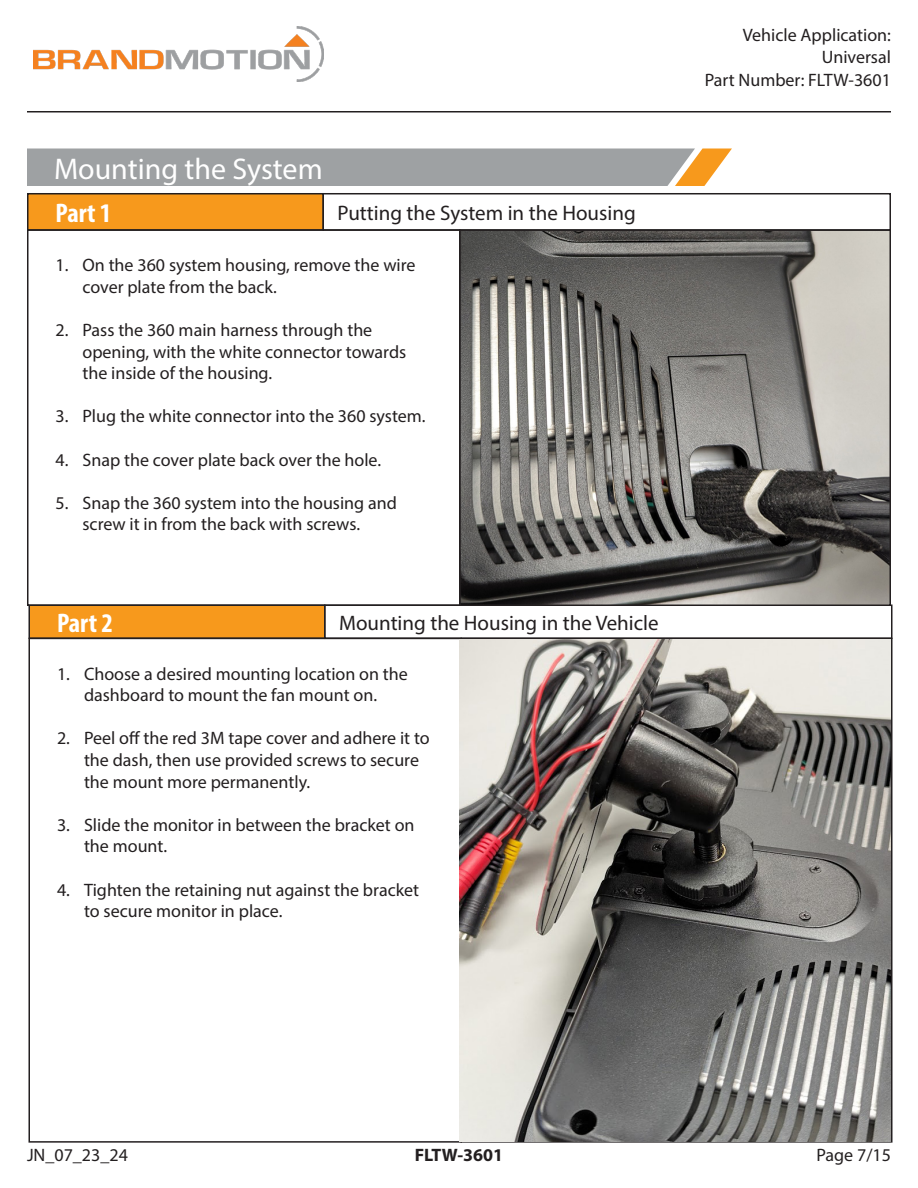
<style>
.page{position:relative;width:918px;height:1188px;background:#fff}
.page>*{position:absolute;margin:0;border:0;box-sizing:border-box;transform-origin:0 0}
.t1{font:30px "Myriad Pro";color:#fff}
.t2{font:700 condensed 27px "Myriad Pro";color:#fff}
.t3{font:21px "Myriad Pro";color:#231f20}
.t4{font:18px/21.6px "Myriad Pro";color:#231f20}
.t5{font:700 18px "Myriad Pro";color:#231f20}
</style>
<div class="page">
<img style="left:33px;top:27px;width:290px;height:54px">
<hr style="left:27px;top:111px;width:864px;height:1px;background:#231f20">
<svg style="left:27px;top:148px;width:705px;height:38px;background:#a5a4a1"></svg>
<div style="left:29px;top:605px;width:296px;height:33px;background:#f7991c"></div>
<div style="left:324px;top:604px;width:568px;height:35px;border:2px solid #231f20"></div>
<div style="left:28px;top:638px;width:434px;height:505px;border:2px solid #231f20"></div>
<img style="left:460px;top:639px;width:430px;height:502px">
<div style="left:28px;top:194px;width:295px;height:36px;background:#f7991c"></div>
<div style="left:27px;top:193px;width:297px;height:38px;border:2px solid #231f20"></div>
<img style="left:462px;top:232px;width:426px;height:371px">
<div style="left:459px;top:229px;width:432px;height:377px;border:2px solid #231f20"></div>
<div style="left:322px;top:193px;width:569px;height:38px;border:2px solid #231f20"></div>
<div style="left:27px;top:229px;width:433px;height:377px;border:2px solid #231f20"></div>
<p class="t1" style="left:54px;top:150px;width:270px">Mounting the System</p>
<p class="t2" style="left:56px;top:196px;width:57px">Part 1</p>
<p class="t3" style="left:338px;top:200px;width:300px">Putting the System in the Housing</p>
<p class="t4" style="left:82px;top:254px;width:335px;text-indent:-27px">1. On the 360 system housing, remove the wire cover plate from the back.</p>
<p class="t4" style="left:82px;top:319px;width:325px;text-indent:-27px">2. Pass the 360 main harness through the opening, with the white connector towards the inside of the housing.</p>
<p class="t4" style="left:56px;top:405px;width:372px">3. Plug the white connector into the 360 system.</p>
<p class="t4" style="left:56px;top:449px;width:327px">4. Snap the cover plate back over the hole.</p>
<p class="t4" style="left:56px;top:492px;width:343px;text-align:center">5. Snap the 360 system into the housing and screw it in from the back with screws.</p>
<p class="t2" style="left:57px;top:606px;width:57px">Part 2</p>
<p class="t3" style="left:339px;top:610px;width:321px">Mounting the Housing in the Vehicle</p>
<p class="t4" style="left:57px;top:663px;width:352px;text-align:center">1. Choose a desired mounting location on the dashboard to mount the fan mount on.</p>
<p class="t4" style="left:84px;top:727px;width:347px;text-indent:-27px">2. Peel off the red 3M tape cover and adhere it to the dash, then use provided screws to secure the mount more permanently.</p>
<p class="t4" style="left:84px;top:814px;width:332px;text-indent:-27px">3. Slide the monitor in between the bracket on the mount.</p>
<p class="t4" style="left:84px;top:879px;width:337px;text-indent:-27px">4. Tighten the retaining nut against the bracket to secure monitor in place.</p>
<p class="t4" style="left:705px;top:23px;width:188px;line-height:22.5px;text-align:right">Vehicle Application:<br>Universal<br>Part Number: FLTW-3601</p>
<p class="t4" style="left:27px;top:1144px;width:102px">JN_07_23_24</p>
<p class="t5" style="left:415px;top:1143px;width:90px">FLTW-3601</p>
<p class="t4" style="left:816px;top:1144px;width:76px">Page 7/15</p>
</div>
